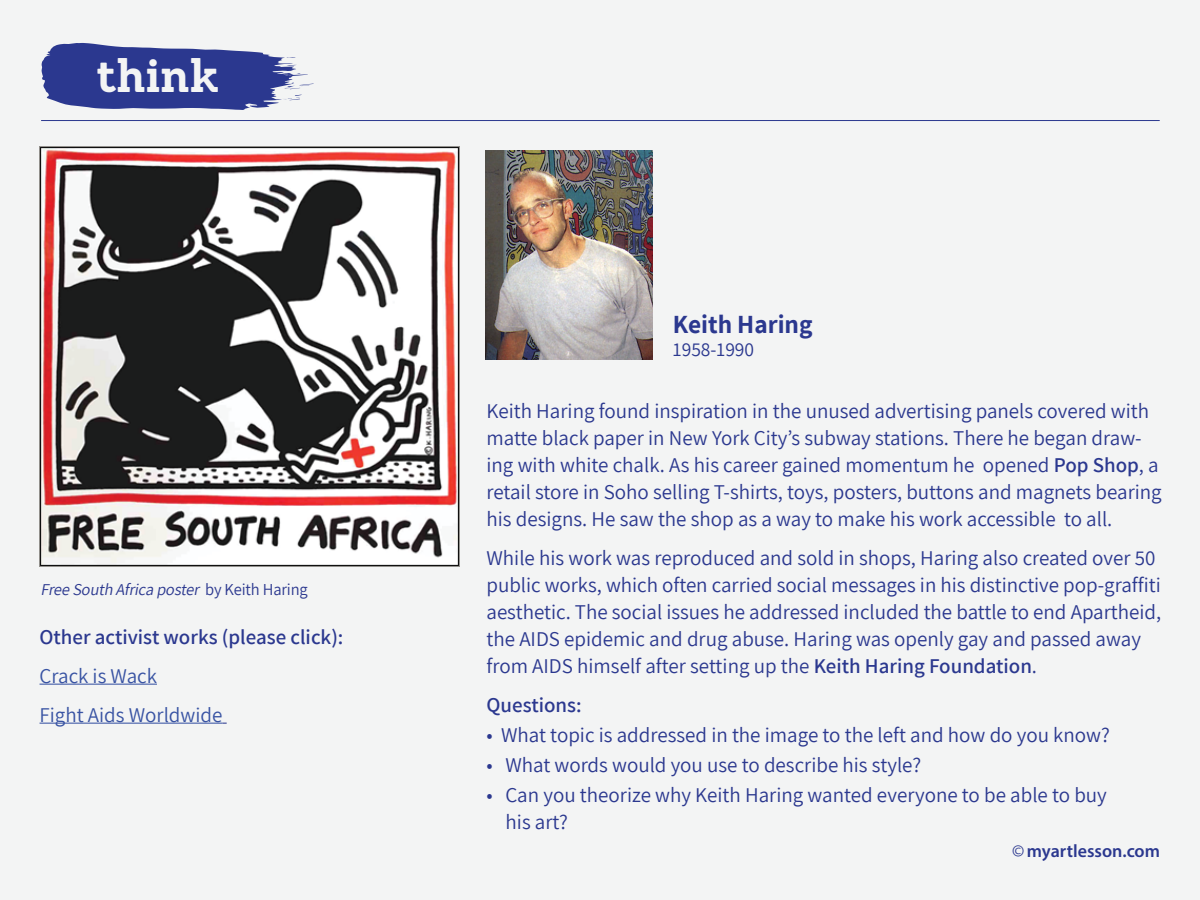
<style>
.page{position:relative;width:1200px;height:900px;background:#f3f4f4}
.page>*{position:absolute;margin:0;border:0;box-sizing:border-box;transform-origin:0 0}
.t1{font:700 47.25px "Sanchez";letter-spacing:-.005em;color:#f3f4f4}
.t2{font:700 25.5px "Assistant";color:#2b388f}
.t3{font:21px/27px "Assistant";color:#2b388f}
.t4{font:600 21px "Assistant";color:#2b388f}
.t5{font:21px/39px "Assistant";color:#3853a3}
.t6{font:19.5px "Assistant";color:#2b388f}
.t7{font:600 18px "Myriad Pro";color:#2b388f}
.t8{font:italic 16.5px "Assistant";color:#2b388f}
.s1{font-style:normal;font-size:16.8px}
.s2{font-weight:600}
.s3{font-weight:400}
</style>
<div class="page">
<img style="left:40px;top:147px;width:419px;height:420px">
<svg style="left:42px;top:43px;width:272px;height:67px"></svg>
<hr style="left:41px;top:120px;width:1119px;height:1px;background:#2b388f">
<img style="left:485px;top:150px;width:168px;height:209px">
<hr style="left:40px;top:684px;width:117px;height:1px;background:#3853a3">
<hr style="left:40px;top:723px;width:182px;height:1px;background:#3853a3">
<h1 class="t1" style="left:96px;top:43px;width:124px">think</h1>
<p class="t8" style="left:40px;top:578px;width:269px">Free South Africa poster <span class="s1">b y K e i t h H a r i n g</span></p>
<p class="t4" style="left:40px;top:622px;width:305px">Other activist works (please click):</p>
<p class="t5" style="left:40px;top:655px;width:184px">Crack is Wack<br>Fight Aids Worldwide</p>
<p class="t2" style="left:673px;top:307px;width:141px">Keith Haring</p>
<p class="t6" style="left:673px;top:336px;width:83px">1958-1990</p>
<p class="t3" style="left:487px;top:397px;width:677px">Keith Haring found inspiration in the unused advertising panels covered with matte black paper in New York City’s subway stations. There he began draw&shy;ing with white chalk. As his career gained momentum he opened <span class="s2">Pop Shop</span>, a retail store in Soho selling T-shirts, toys, posters, buttons and magnets bearing his designs. He saw the shop as a way to make his work accessible to all.</p>
<p class="t3" style="left:487px;top:544px;width:676px">While his work was reproduced and sold in shops, Haring also created over 50 public works, which often carried social messages in his distinctive pop-graffiti aesthetic. The social issues he addressed included the battle to end Apartheid, the AIDS epidemic and drug abuse. Haring was openly gay and passed away from AIDS himself after setting up the <span class="s2">Keith Haring Foundation</span>.</p>
<p class="t4" style="left:487px;top:691px;width:97px">Questions:</p>
<p class="t3" style="left:501px;top:719px;width:610px;line-height:30px">What topic is addressed in the image to the left and how do you know?<br>What words would you use to describe his style?<br>Can you theorize why Keith Haring wanted everyone to be able to buy</p>
<p class="t3" style="left:506px;top:808px;width:64px">his art?</p>
<p class="t7" style="left:1012px;top:840px;width:149px"><span class="s3">©</span> myartlesson.com</p>
</div>
